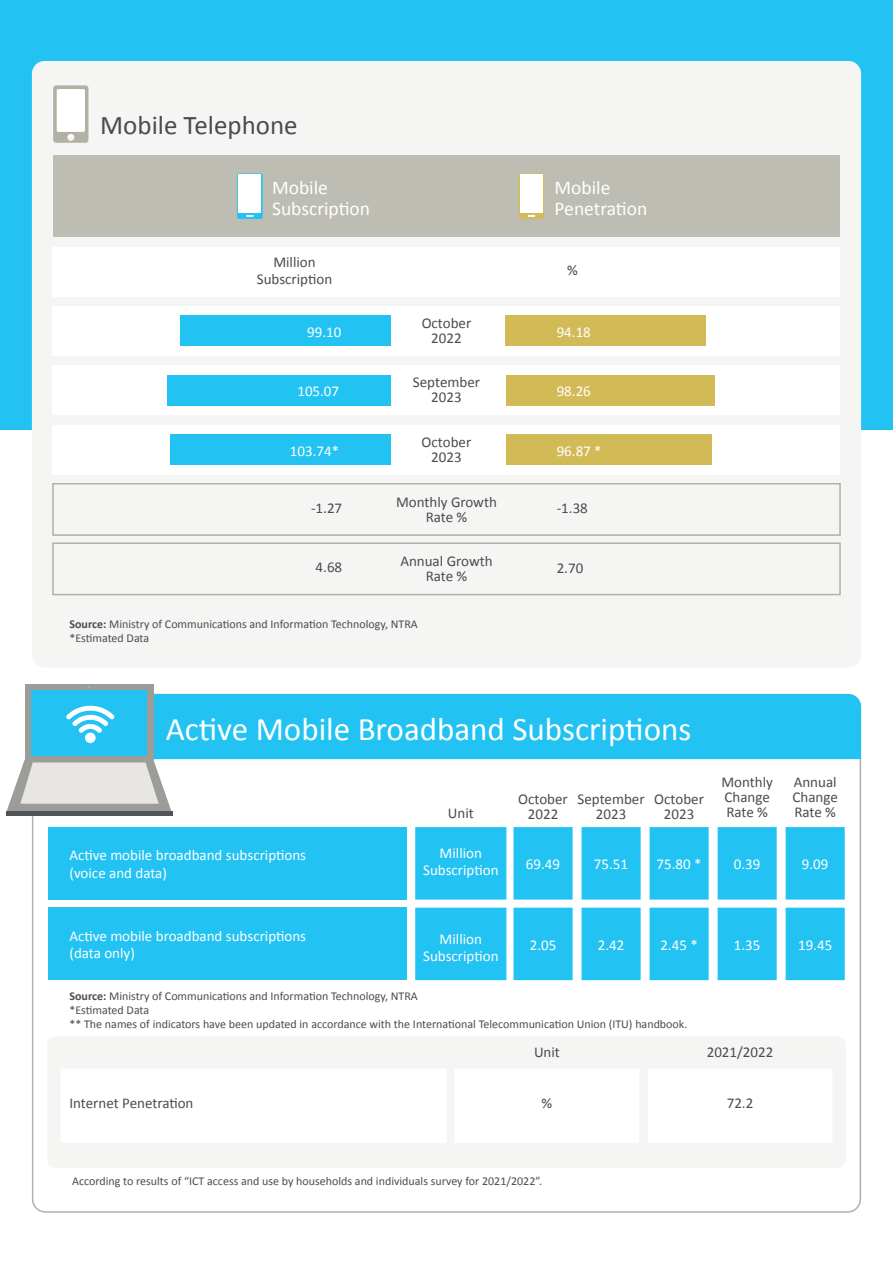
<style>
.page{position:relative;width:893px;height:1263px;background:#fff}
.page>*{position:absolute;margin:0;border:0;box-sizing:border-box;transform-origin:0 0}
.t1{font:33px "Calibri";color:#fff}
.t2{font:27px "Calibri";color:#4b4c4d}
.t3{font:19.5px/20.2px "Calibri";color:#fff}
.t4{font:15px/15px "Calibri";color:#4b4c4d;text-align:center}
.t5{font:15px/17.2px "Calibri";color:#fff;text-align:center}
.t6{font:12px/13.8px "Calibri";color:#4b4c4d}
.s1{font-weight:700}
</style>
<div class="page">
<div style="left:0;top:0;width:893px;height:429px;background:#22c2f3"></div>
<div style="left:32px;top:61px;width:829px;height:606px;background:#f5f5f4;border-radius:13px"></div>
<div style="left:53px;top:425px;width:787px;height:50px;background:#fff"></div>
<div style="left:53px;top:366px;width:787px;height:49px;background:#fff"></div>
<div style="left:53px;top:306px;width:787px;height:50px;background:#fff"></div>
<div style="left:53px;top:247px;width:787px;height:49px;background:#fff"></div>
<div style="left:506px;top:316px;width:200px;height:30px;background:#d2bb57"></div>
<div style="left:506px;top:375px;width:208px;height:30px;background:#d2bb57"></div>
<div style="left:506px;top:435px;width:205px;height:30px;background:#d2bb57"></div>
<div style="left:180px;top:316px;width:210px;height:30px;background:#22c2f3"></div>
<div style="left:167px;top:375px;width:223px;height:30px;background:#22c2f3"></div>
<div style="left:170px;top:435px;width:220px;height:30px;background:#22c2f3"></div>
<div style="left:53px;top:155px;width:787px;height:82px;background:#bebdb3"></div>
<div style="left:52px;top:483px;width:789px;height:53px;border:2px solid #b2b1a4"></div>
<div style="left:52px;top:542px;width:789px;height:53px;border:2px solid #b2b1a4"></div>
<svg style="left:53px;top:85px;width:35px;height:58px"></svg>
<div style="left:48px;top:827px;width:359px;height:72px;background:#22c2f3"></div>
<div style="left:513px;top:827px;width:60px;height:72px;background:#22c2f3"></div>
<div style="left:415px;top:827px;width:91px;height:72px;background:#22c2f3"></div>
<div style="left:582px;top:827px;width:59px;height:72px;background:#22c2f3"></div>
<div style="left:650px;top:827px;width:59px;height:72px;background:#22c2f3"></div>
<div style="left:786px;top:827px;width:59px;height:72px;background:#22c2f3"></div>
<div style="left:718px;top:827px;width:59px;height:72px;background:#22c2f3"></div>
<div style="left:786px;top:908px;width:59px;height:72px;background:#22c2f3"></div>
<div style="left:718px;top:908px;width:59px;height:72px;background:#22c2f3"></div>
<div style="left:513px;top:908px;width:60px;height:72px;background:#22c2f3"></div>
<div style="left:415px;top:908px;width:91px;height:72px;background:#22c2f3"></div>
<div style="left:582px;top:908px;width:59px;height:72px;background:#22c2f3"></div>
<div style="left:650px;top:908px;width:59px;height:72px;background:#22c2f3"></div>
<div style="left:154px;top:694px;width:707px;height:65px;background:#22c2f3"></div>
<hr style="left:6px;top:811px;width:166px;height:4px;background:#515457">
<svg style="left:6px;top:759px;width:166px;height:52px;background:#d5d3d1"></svg>
<div style="left:25px;top:684px;width:129px;height:75px;background:#9c9c99"></div>
<div style="left:32px;top:690px;width:115px;height:65px;background:#22c2f3"></div>
<svg style="left:519px;top:173px;width:25px;height:46px"></svg>
<svg style="left:528px;top:215px;width:7px;height:2px"></svg>
<div style="left:520px;top:175px;width:23px;height:38px;background:#fff"></div>
<div style="left:237px;top:173px;width:26px;height:46px;background:#22c2f3;border-radius:2px"></div>
<svg style="left:246px;top:215px;width:8px;height:2px"></svg>
<div style="left:238px;top:175px;width:23px;height:38px;background:#fff"></div>
<div style="left:48px;top:908px;width:359px;height:72px;background:#22c2f3"></div>
<div style="left:47px;top:1036px;width:799px;height:132px;background:#f5f5f4;border-radius:9px"></div>
<div style="left:455px;top:1069px;width:184px;height:73px;background:#fff"></div>
<div style="left:61px;top:1069px;width:385px;height:73px;background:#fff"></div>
<div style="left:648px;top:1069px;width:184px;height:73px;background:#fff"></div>
<svg style="left:66px;top:705px;width:48px;height:28px"></svg>
<div style="left:85px;top:732px;width:11px;height:11px;background:#fff;border-radius:50%"></div>
<h2 class="t2" style="left:100px;top:108px;width:199px">Mobile Telephone</h2>
<h3 class="t3" style="left:272px;top:177px;width:100px">Mobile<br>Subscription</h3>
<p class="t4" style="left:257px;top:252px;width:77px;line-height:17.2px">Million<br>Subscription</p>
<h3 class="t3" style="left:555px;top:177px;width:94px">Mobile<br>Penetration</h3>
<p class="t4" style="left:567px;top:262px;width:12px">%</p>
<p class="t4" style="left:422px;top:315px;width:51px">October<br>2022</p>
<p class="t5" style="left:307px;top:322px;width:36px">99.10</p>
<p class="t5" style="left:557px;top:322px;width:36px">94.18</p>
<p class="t4" style="left:413px;top:374px;width:69px">September<br>2023</p>
<p class="t5" style="left:297px;top:382px;width:43px">105.07</p>
<p class="t5" style="left:557px;top:382px;width:36px">98.26</p>
<p class="t4" style="left:422px;top:434px;width:51px">October<br>2023</p>
<p class="t5" style="left:290px;top:441px;width:51px">103.74*</p>
<p class="t5" style="left:557px;top:441px;width:47px">96.87 *</p>
<p class="t4" style="left:311px;top:500px;width:33px">-1.27</p>
<p class="t4" style="left:396px;top:493px;width:102px">Monthly Growth</p>
<p class="t4" style="left:557px;top:500px;width:33px">-1.38</p>
<p class="t4" style="left:426px;top:508px;width:43px">Rate %</p>
<p class="t4" style="left:316px;top:558px;width:28px">4.68</p>
<p class="t4" style="left:557px;top:559px;width:28px">2.70</p>
<p class="t4" style="left:400px;top:553px;width:94px">Annual Growth<br>Rate %</p>
<p class="t6" style="left:69px;top:617px;width:350px"><span class="s1">Source:</span> Ministry of Communications and Information Technology, NTRA *Estimated Data</p>
<h1 class="t1" style="left:166px;top:708px;width:527px">Active Mobile Broadband Subscriptions</h1>
<p class="t4" style="left:448px;top:804px;width:27px">Unit</p>
<p class="t4" style="left:518px;top:790px;width:51px">October<br>2022</p>
<p class="t4" style="left:577px;top:790px;width:69px">September<br>2023</p>
<p class="t4" style="left:654px;top:790px;width:51px">October<br>2023</p>
<p class="t4" style="left:721px;top:774px;width:53px;text-align:left">Monthly<br>Change<br>Rate %</p>
<p class="t4" style="left:792px;top:774px;width:47px;text-align:justify">Annual Change Rate %</p>
<p class="t5" style="left:69px;top:846px;width:238px;text-align:left">Active mobile broadband subscriptions (voice and data)</p>
<p class="t5" style="left:69px;top:926px;width:238px;text-align:left">Active mobile broadband subscriptions (data only)</p>
<p class="t5" style="left:423px;top:843px;width:77px">Million<br>Subscription</p>
<p class="t5" style="left:423px;top:929px;width:77px">Million<br>Subscription</p>
<p class="t5" style="left:657px;top:855px;width:47px">75.80 *</p>
<p class="t5" style="left:526px;top:855px;width:36px">69.49</p>
<p class="t5" style="left:734px;top:855px;width:28px">0.39</p>
<p class="t5" style="left:802px;top:855px;width:28px">9.09</p>
<p class="t5" style="left:594px;top:855px;width:36px">75.51</p>
<p class="t5" style="left:660px;top:935px;width:39px">2.45 *</p>
<p class="t5" style="left:598px;top:935px;width:28px">2.42</p>
<p class="t5" style="left:530px;top:935px;width:28px">2.05</p>
<p class="t5" style="left:734px;top:935px;width:28px">1.35</p>
<p class="t5" style="left:798px;top:936px;width:36px">19.45</p>
<p class="t6" style="left:69px;top:988px;width:619px"><span class="s1">Source:</span> Ministry of Communications and Information Technology, NTRA<br>*Estimated Data<br>** The names of indicators have been updated in accordance with the International Telecommunication Union (ITU) handbook.</p>
<p class="t4" style="left:534px;top:1044px;width:27px">Unit</p>
<p class="t4" style="left:707px;top:1044px;width:68px">2021/2022</p>
<p class="t4" style="left:69px;top:1095px;width:126px">Internet Penetration</p>
<p class="t4" style="left:542px;top:1095px;width:12px">%</p>
<p class="t4" style="left:727px;top:1095px;width:28px">72.2</p>
<p class="t6" style="left:72px;top:1173px;width:472px">According to results of “ICT access and use by households and individuals survey for 2021/2022”.</p>
</div>
